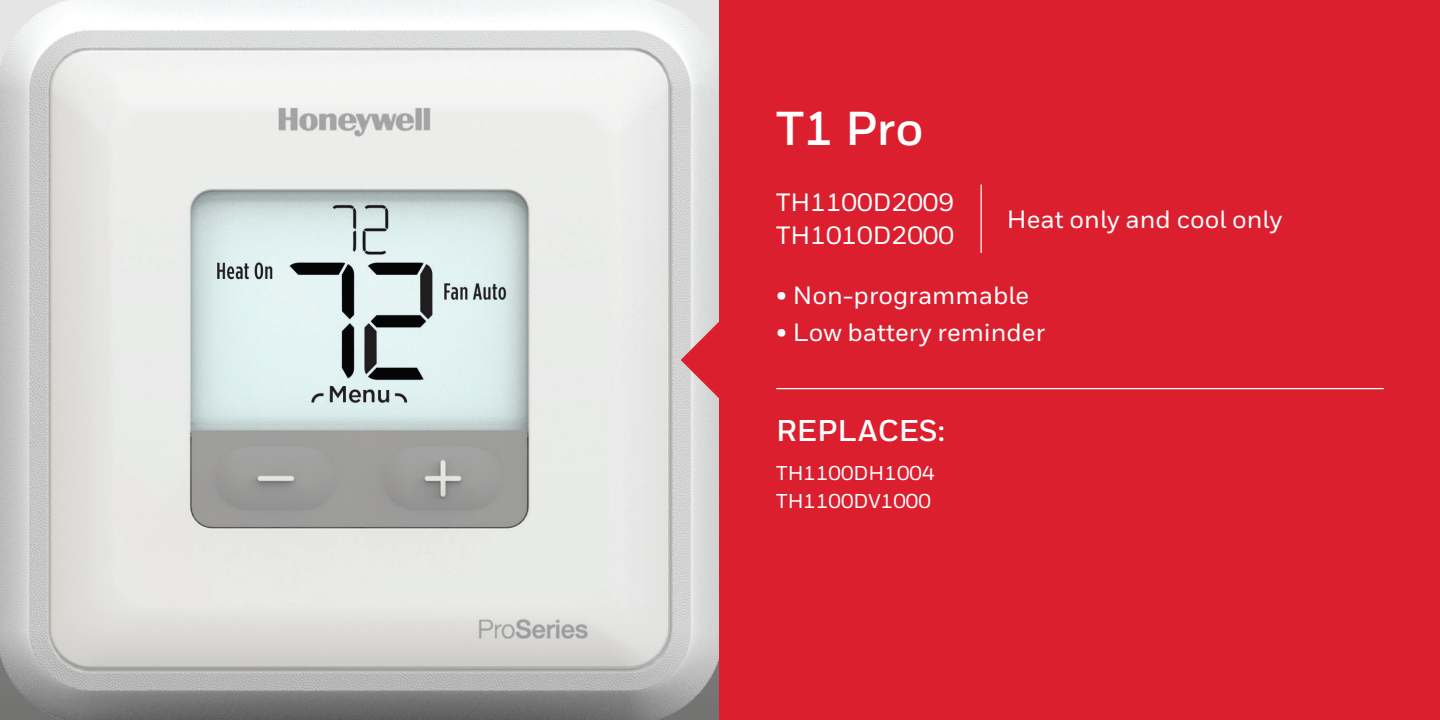
<style>
.page{position:relative;width:1440px;height:720px;background:#fff}
.page>*{position:absolute;margin:0;border:0;box-sizing:border-box;transform-origin:0 0}
.t1{font:700 47.5px "Honeywell Sans";color:#fff}
.t2{font:700 30px "Honeywell Sans";color:#fff}
.t3{font:500 25px "Honeywell Sans";color:#fff}
.t4{font:500 20px "Honeywell Sans";color:#fff}
</style>
<div class="page">
<img style="left:0;top:0;width:720px;height:720px">
<svg style="left:681px;top:321px;width:39px;height:78px;background:#da7a81"></svg>
<div style="left:720px;top:0;width:720px;height:720px;background:#dc1f2e"></div>
<hr style="left:981px;top:184px;width:1px;height:69px;background:#fff">
<hr style="left:776px;top:388px;width:608px;height:1px;background:#fff">
<p class="t1" style="left:776px;top:99px;width:149px">T1 Pro</p>
<p class="t3" style="left:776px;top:187px;width:179px">TH1100D2009</p>
<p class="t3" style="left:776px;top:220px;width:179px">TH1010D2000</p>
<p class="t3" style="left:1007px;top:204px;width:277px">Heat only and cool only</p>
<p class="t3" style="left:776px;top:280px;width:254px">• Non-programmable</p>
<p class="t3" style="left:776px;top:317px;width:270px">• Low battery reminder</p>
<p class="t2" style="left:776px;top:413px;width:170px">REPLACES:</p>
<p class="t4" style="left:776px;top:461px;width:160px">TH1100DH1004</p>
<p class="t4" style="left:776px;top:489px;width:156px">TH1100DV1000</p>
</div>
